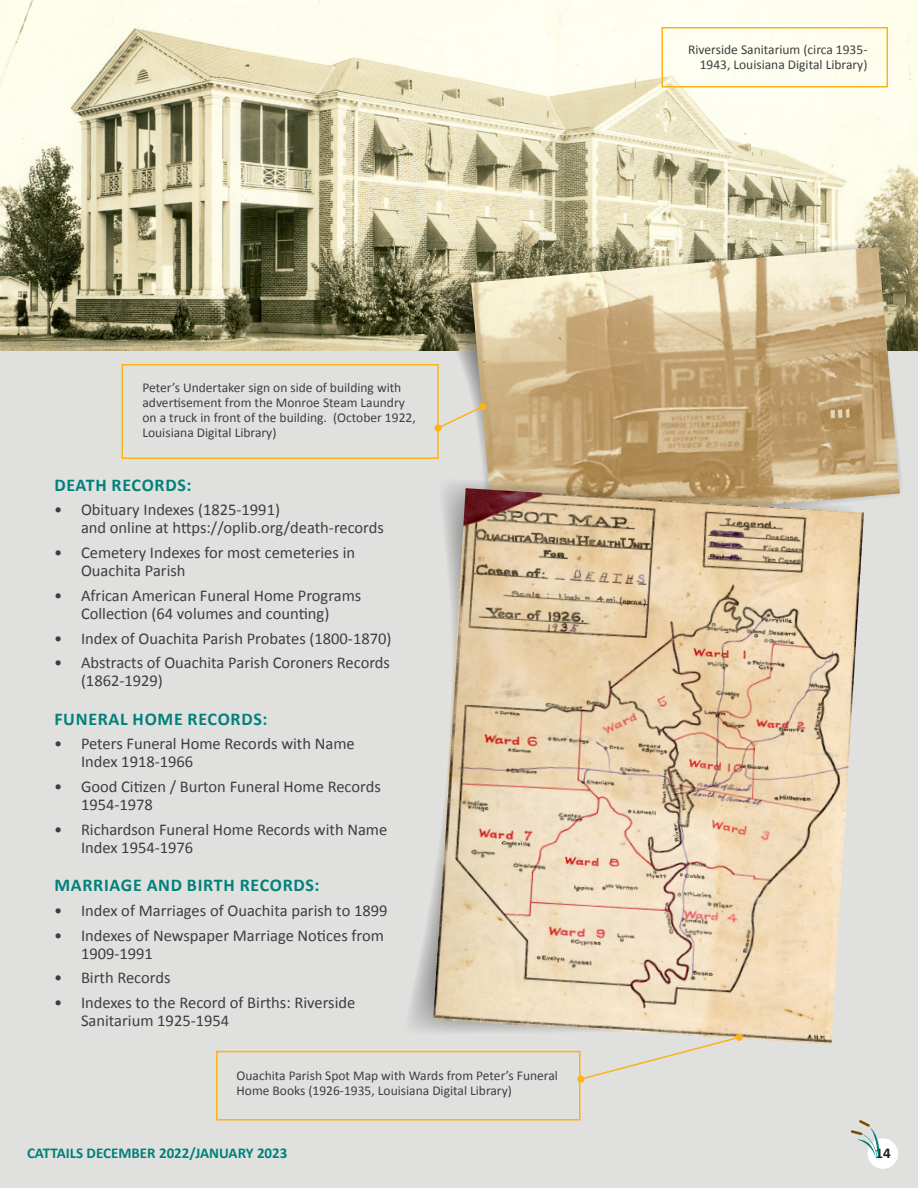
<style>
.page{position:relative;width:918px;height:1188px;background:#e0e1df}
.page>*{position:absolute;margin:0;border:0;box-sizing:border-box;transform-origin:0 0}
.t1{font:700 18px "Calibri";letter-spacing:.04em;color:#00817a}
.t2{font:16.5px/18px "Calibri";color:#3e3e3f}
.t3{font:700 15px "Calibri";color:#00817a}
.t4{font:700 15px "Calibri";color:#231f20}
.t5{font:13.5px/15px "Calibri";color:#3e3e3f}
</style>
<div class="page">
<img style="left:0;top:0;width:918px;height:351px">
<div style="left:216px;top:1051px;width:364px;height:69px;border:2px solid #fbb316"></div>
<div style="left:662px;top:27px;width:226px;height:60px;border:2px solid #fbb316"></div>
<svg style="left:428px;top:241px;width:476px;height:245px"></svg>
<img style="left:471px;top:247px;width:429px;height:252px">
<svg style="left:410px;top:477px;width:447px;height:554px"></svg>
<img style="left:433px;top:488px;width:431px;height:556px">
<svg style="left:579px;top:1036px;width:162px;height:45px"></svg>
<div style="left:736px;top:1034px;width:7px;height:7px;background:#fbb316;border-radius:50%"></div>
<div style="left:577px;top:1076px;width:7px;height:7px;background:#fbb316;border-radius:50%"></div>
<svg style="left:439px;top:404px;width:46px;height:26px"></svg>
<div style="left:480px;top:403px;width:7px;height:7px;background:#fbb316;border-radius:50%"></div>
<div style="left:435px;top:424px;width:7px;height:7px;background:#fbb316;border-radius:50%"></div>
<div style="left:122px;top:364px;width:317px;height:95px;border:2px solid #fbb316"></div>
<div style="left:868px;top:1138px;width:30px;height:31px;background:#fff;border-radius:50%"></div>
<svg style="left:851px;top:1120px;width:29px;height:41px"></svg>
<p class="t5" style="left:142px;top:380px;width:275px">Peter’s Undertaker sign on side of building with advertisement from the Monroe Steam Laundry on a truck in front of the building. (October 1922, Louisiana Digital Library)</p>
<p class="t1" style="left:54px;top:472px;width:138px">DEATH RECORDS:</p>
<p class="t2" style="left:81px;top:500px;width:304px;text-indent:-27px">• Obituary Indexes (1825-1991)<br>and online at https://oplib.org/death-records</p>
<p class="t2" style="left:81px;top:543px;width:276px;text-indent:-27px">• Cemetery Indexes for most cemeteries in<br>Ouachita Parish</p>
<p class="t2" style="left:54px;top:586px;width:309px;text-align:center">• African American Funeral Home Programs<br>Collection (64 volumes and counting)</p>
<p class="t2" style="left:54px;top:629px;width:339px">• Index of Ouachita Parish Probates (1800-1870)</p>
<p class="t2" style="left:81px;top:653px;width:311px;text-indent:-27px">• Abstracts of Ouachita Parish Coroners Records (1862-1929)</p>
<p class="t1" style="left:54px;top:706px;width:214px">FUNERAL HOME RECORDS:</p>
<p class="t2" style="left:81px;top:734px;width:275px;text-indent:-27px">• Peters Funeral Home Records with Name<br>Index 1918-1966</p>
<p class="t2" style="left:81px;top:777px;width:301px;text-indent:-27px">• Good Citizen / Burton Funeral Home Records<br>1954-1978</p>
<p class="t2" style="left:81px;top:820px;width:308px;text-indent:-27px">• Richardson Funeral Home Records with Name<br>Index 1954-1976</p>
<p class="t1" style="left:54px;top:872px;width:267px">MARRIAGE AND BIRTH RECORDS:</p>
<p class="t2" style="left:54px;top:901px;width:335px">• Index of Marriages of Ouachita parish to 1899</p>
<p class="t2" style="left:81px;top:926px;width:304px;text-indent:-27px">• Indexes of Newspaper Marriage Notices from<br>1909-1991</p>
<p class="t2" style="left:54px;top:968px;width:118px">• Birth Records</p>
<p class="t2" style="left:81px;top:993px;width:276px;text-indent:-27px">• Indexes to the Record of Births: Riverside<br>Sanitarium 1925-1954</p>
<p class="t5" style="left:237px;top:1068px;width:323px">Ouachita Parish Spot Map with Wards from Peter’s Funeral<br>Home Books (1926-1935, Louisiana Digital Library)</p>
<p class="t5" style="left:688px;top:41px;width:181px;text-align:right">Riverside Sanitarium (circa 1935-<br>1943, Louisiana Digital Library)</p>
<p class="t3" style="left:27px;top:1142px;width:262px">CATTAILS DECEMBER 2022/JANUARY 2023</p>
<p class="t4" style="left:876px;top:1142px;width:17px">14</p>
</div>
